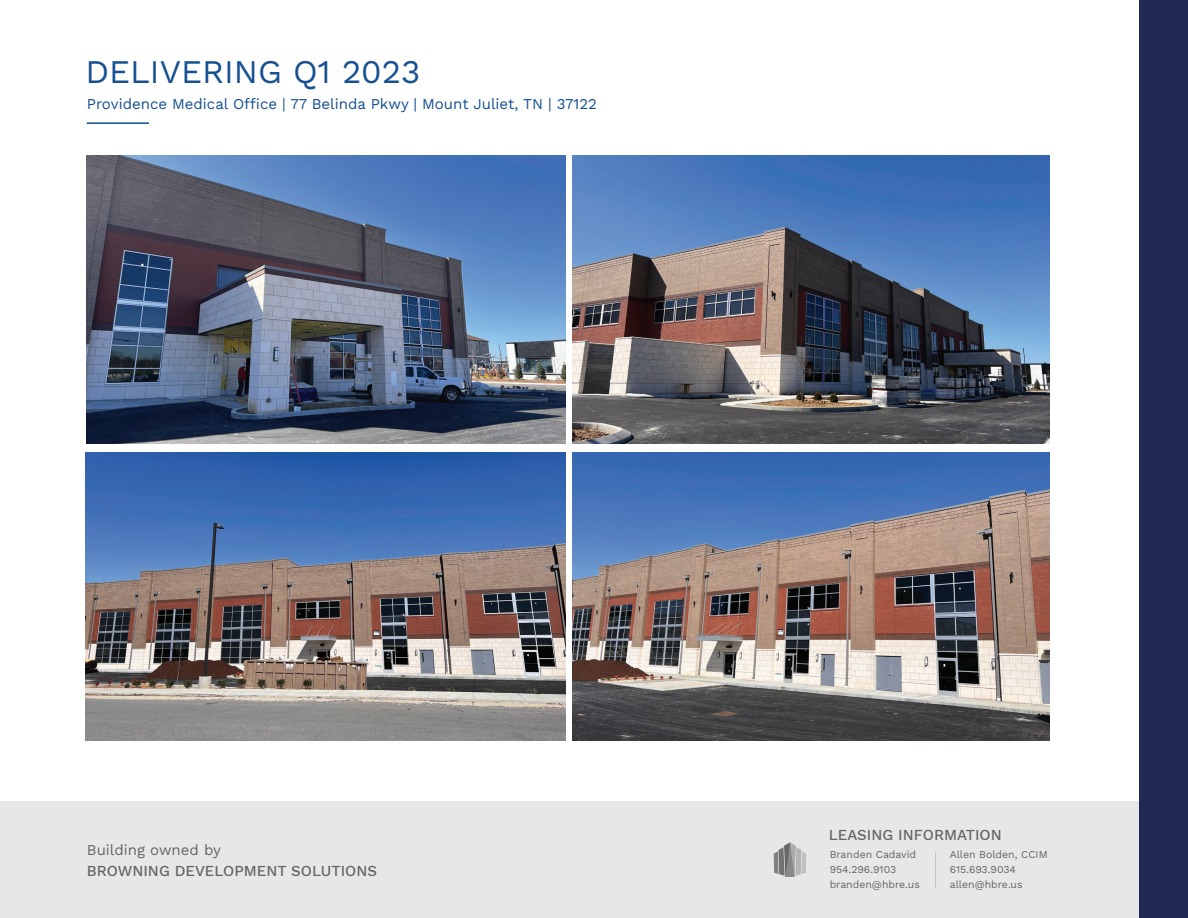
<style>
.page{position:relative;width:1188px;height:918px;background:#fff}
.page>*{position:absolute;margin:0;border:0;box-sizing:border-box;transform-origin:0 0}
.t1{font:33px "Work Sans";color:#165092}
.t2{font:15px "Work Sans";color:#165092}
.t3{font:500 15px "Work Sans";color:#646566}
.t4{font:15px "Work Sans";color:#646566}
.t5{font:10.5px/15px "Work Sans";color:#646566}
</style>
<div class="page">
<img style="left:86px;top:155px;width:480px;height:289px">
<hr style="left:87px;top:122px;width:62px;height:2px;background:#165092">
<img style="left:86px;top:452px;width:480px;height:289px">
<img style="left:573px;top:155px;width:477px;height:289px">
<img style="left:573px;top:452px;width:477px;height:289px">
<div style="left:0;top:801px;width:1188px;height:117px;background:#e6e7e9"></div>
<svg style="left:774px;top:842px;width:32px;height:35px"></svg>
<div style="left:1139px;top:0;width:49px;height:918px;background:#212853"></div>
<h1 class="t1" style="left:85px;top:47px;width:336px">DELIVERING Q1 2023</h1>
<h2 class="t2" style="left:87px;top:93px;width:512px">Providence Medical Office | 77 Belinda Pkwy | Mount Juliet, TN | 37122</h2>
<h2 class="t4" style="left:87px;top:838px;width:136px">Building owned by</h2>
<h2 class="t3" style="left:87px;top:859px;width:292px">BROWNING DEVELOPMENT SOLUTIONS</h2>
<h2 class="t3" style="left:829px;top:824px;width:174px">LEASING INFORMATION</h2>
<p class="t5" style="left:830px;top:847px;width:92px">Branden Cadavid<br>954.296.9103 branden@hbre.us</p>
<p class="t5" style="left:950px;top:847px;width:99px">Allen Bolden, CCIM<br>615.693.9034 allen@hbre.us</p>
</div>
